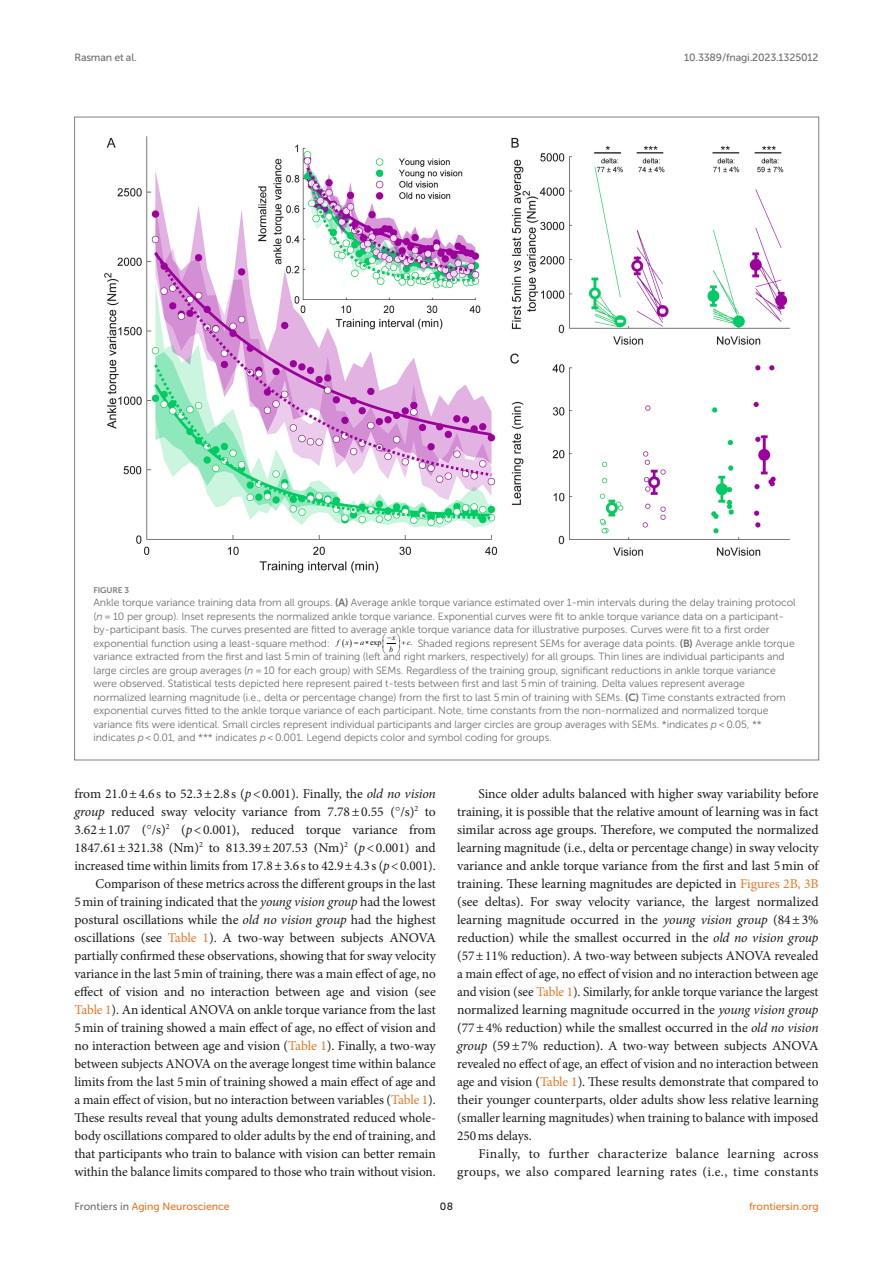
<style>
.page{position:relative;width:893px;height:1263px;background:#fff}
.page>*{position:absolute;margin:0;border:0;box-sizing:border-box;transform-origin:0 0}
.TEXT{font:13.5px/18px "Minion Pro";color:#1b1c1b;text-align:justify}
.TEXT-2{font:13.5px/18px "Minion Pro";letter-spacing:.025em;color:#1b1c1b;text-align:right}
.FIG_LEG{font:10.5px/13.5px "Museo Sans 300";letter-spacing:-.01em;color:#706f70}
.t1{font:10.5px "Museo Sans 500";color:#e87626}
.t2{font:10.5px "Museo Sans 500";letter-spacing:-.015em;color:#706f70}
.t3{font:10.5px "Museo Sans 500";color:#1b1c1b}
.FIG_HD{font:8.25px "Museo Sans 700";letter-spacing:-.01em;color:#7e7f7f}
.spi-math-img{font:italic 7.95px/11.2px "Times New Roman";color:#000;text-align:center}
.spi-math-img-2{font:7.95px "Times New Roman";color:#000}
.s1{font-family:"Museo Sans 700"}
.s2{font-style:italic}
.s3{font-style:normal}
.s4{font-family:"STIX"}
.s5{color:#e87626}
.s6{color:#706f70}
</style>
<div class="page">
<img style="left:104px;top:136px;width:686px;height:437px">
<p class="t2" style="left:74px;top:51px;width:64px">Rasman et al.</p>
<p class="t2" style="left:684px;top:51px;width:136px">10.3389/fnagi.2023.1325012</p>
<p class="FIG_HD" style="left:94px;top:585px;width:37px">FIGURE 3</p>
<p class="FIG_LEG" style="left:94px;top:596px;width:704px">Ankle torque variance training data from all groups. <span class="s1">(A)</span> Average ankle torque variance estimated over 1-min intervals during the delay training protocol (<span class="s2">n</span> = 10 per group). Inset represents the normalized ankle torque variance. Exponential curves were fit to ankle torque variance data on a participant&shy;by-participant basis. The curves presented are fitted to average ankle torque variance data for illustrative purposes. Curves were fit to a first order exponential function using a least-square method:</p>
<p class="spi-math-img" style="left:337px;top:637px;width:14px">f x</p>
<p class="spi-math-img" style="left:360px;top:637px;width:5px">a</p>
<p class="spi-math-img" style="left:389px;top:632px;width:8px">x b</p>
<p class="spi-math-img" style="left:407px;top:637px;width:7px">c<span class="s3">.</span></p>
<p class="FIG_LEG" style="left:94px;top:636px;width:703px;text-indent:324px">Shaded regions represent SEMs for average data points. <span class="s1">(B)</span> Average ankle torque variance extracted from the first and last 5 min of training (left and right markers, respectively) for all groups. Thin lines are individual participants and large circles are group averages (<span class="s2">n</span> = 10 for each group) with SEMs. Regardless of the training group, significant reductions in ankle torque variance were observed. Statistical tests depicted here represent paired t-tests between first and last 5 min of training. Delta values represent average normalized learning magnitude (i.e., delta or percentage change) from the first to last 5 min of training with SEMs. <span class="s1">(C)</span> Time constants extracted from exponential curves fitted to the ankle torque variance of each participant. Note, time constants from the non-normalized and normalized torque variance fits were identical. Small circles represent individual participants and larger circles are group averages with SEMs. *indicates <span class="s2">p</span> &lt; 0.05, ** indicates <span class="s2">p</span> &lt; 0.01, and *** indicates <span class="s2">p</span> &lt; 0.001. Legend depicts color and symbol coding for groups.</p>
<p class="spi-math-img-2" style="left:370px;top:638px;width:13px">exp</p>
<p class="TEXT" style="left:74px;top:785px;width:363px">from 21.0±4.6s to 52.3±2.8s (<span class="s2">p</span>&lt;0.001). Finally, the <span class="s2">old no vision group</span> reduced sway velocity variance from 7.78±0.55 (<span class="s4">°</span>/s)<sup>2</sup> to 3.62±1.07 (<span class="s4">°</span>/s)<sup>2</sup> (<span class="s2">p</span>&lt;0.001), reduced torque variance from 1847.61±321.38 (Nm)<sup>2</sup> to 813.39±207.53 (Nm)<sup>2</sup> (<span class="s2">p</span>&lt;0.001) and increased time within limits from 17.8±3.6s to 42.9±4.3s (<span class="s2">p</span>&lt;0.001).</p>
<p class="TEXT" style="left:74px;top:875px;width:363px;text-indent:21px">Comparison of these metrics across the different groups in the last 5min of training indicated that the <span class="s2">young vision group</span> had the lowest postural oscillations while the <span class="s2">old no vision group</span> had the highest oscillations (see <span class="s5">Table 1</span>). A two-way between subjects ANOVA partially confirmed these observations, showing that for sway velocity variance in the last 5min of training, there was a main effect of age, no effect of vision and no interaction between age and vision (see <span class="s5">Table 1</span>). An identical ANOVA on ankle torque variance from the last 5min of training showed a main effect of age, no effect of vision and no interaction between age and vision (<span class="s5">Table 1</span>). Finally, a two-way between subjects ANOVA on the average longest time within balance limits from the last 5min of training showed a main effect of age and a main effect of vision, but no interaction between variables (<span class="s5">Table 1</span>).<br>These results reveal that young adults demonstrated reduced whole&shy;body oscillations compared to older adults by the end of training, and that participants who train to balance with vision can better remain within the balance limits compared to those who train without vision.</p>
<p class="TEXT" style="left:457px;top:785px;width:363px;text-indent:21px">Since older adults balanced with higher sway variability before training, it is possible that the relative amount of learning was in fact similar across age groups. Therefore, we computed the normalized learning magnitude (i.e., delta or percentage change) in sway velocity variance and ankle torque variance from the first and last 5min of training. These learning magnitudes are depicted in <span class="s5">Figures 2B, 3B </span>(see deltas). For sway velocity variance, the largest normalized learning magnitude occurred in the <span class="s2">young vision group</span> (84±3% reduction) while the smallest occurred in the <span class="s2">old no vision group </span>(57±11% reduction). A two-way between subjects ANOVA revealed a main effect of age, no effect of vision and no interaction between age and vision (see <span class="s5">Table 1</span>). Similarly, for ankle torque variance the largest normalized learning magnitude occurred in the <span class="s2">young vision group </span>(77±4% reduction) while the smallest occurred in the <span class="s2">old no vision group</span> (59±7% reduction). A two-way between subjects ANOVA revealed no effect of age, an effect of vision and no interaction between age and vision (<span class="s5">Table 1</span>). These results demonstrate that compared to their younger counterparts, older adults show less relative learning (smaller learning magnitudes) when training to balance with imposed 250ms delays.</p>
<p class="TEXT-2" style="left:457px;top:1145px;width:363px">Finally, to further characterize balance learning across groups, we also compared learning rates (i.e., time constants</p>
<p class="t1" style="left:74px;top:1200px;width:157px"><span class="s6">Frontiers in</span> Aging Neuroscience</p>
<p class="t3" style="left:440px;top:1200px;width:15px">08</p>
<p class="t1" style="left:749px;top:1200px;width:71px">frontiersin.org</p>
</div>
